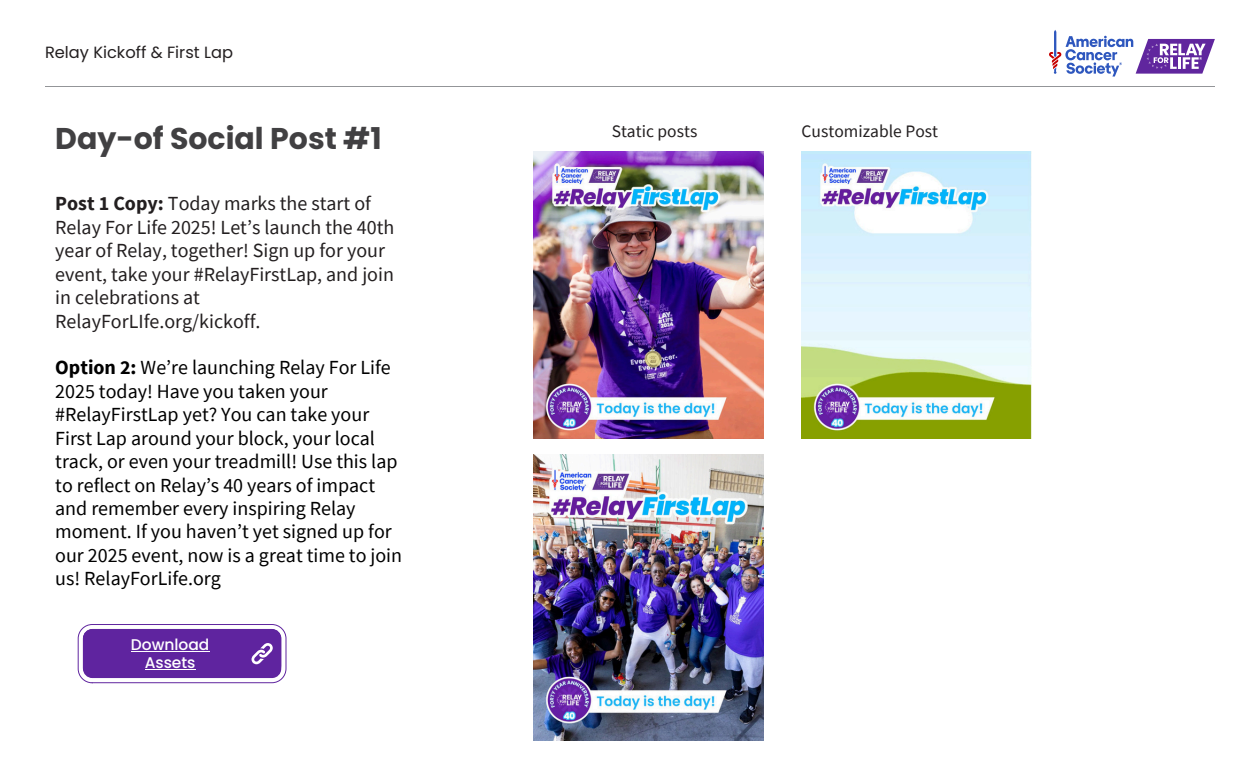
<style>
.page{position:relative;width:1260px;height:765px;background:#fff}
.page>*{position:absolute;margin:0;border:0;box-sizing:border-box;transform-origin:0 0}
.t1{font:700 30px "Poppins";color:#414042}
.t2{font:20px/23.5px "Source Sans Pro";color:#000}
.t3{font:20px/23.5px "Source Sans Pro";color:#231f20}
.t4{font:17.5px "Source Sans Pro";color:#231f20}
.t5{font:16.25px "Poppins";color:#231f20}
.t6{font:500 15.5px "Poppins";color:#fff}
.s1{font-weight:700}
</style>
<div class="page">
<hr style="left:45px;top:86px;width:1170px;height:1px;background:#939598">
<img style="left:534px;top:152px;width:229px;height:286px">
<svg style="left:1049px;top:30px;width:166px;height:47px"></svg>
<div style="left:78px;top:624px;width:208px;height:59px;border:1px solid #fff;border-radius:14px"></div>
<div style="left:83px;top:629px;width:198px;height:49px;background:#5f249f;border-radius:9px"></div>
<svg style="left:83px;top:629px;width:198px;height:36px"></svg>
<hr style="left:131px;top:651px;width:78px;height:1px;background:#fff">
<hr style="left:145px;top:669px;width:51px;height:1px;background:#fff">
<img style="left:534px;top:454px;width:229px;height:287px">
<img style="left:802px;top:152px;width:229px;height:286px">
<h3 class="t5" style="left:45px;top:41px;width:190px">Relay Kickoff &amp; First Lap</h3>
<p class="t1" style="left:55px;top:117px;width:328px">Day-of Social Post #1</p>
<p class="t4" style="left:612px;top:120px;width:87px">Static posts</p>
<p class="t3" style="left:55px;top:192px;width:341px"><span class="s1">Post 1 Copy:</span> Today marks the start of Relay For Life 2025! Let’s launch the 40th year of Relay, together! Sign up for your event, take your #RelayFirstLap, and join in celebrations at RelayForLIfe.org/kickoff.</p>
<h1 class="t2" style="left:55px;top:356px;width:348px"><span class="s1">Option 2:</span> We’re launching Relay For Life 2025 today! Have you taken your #RelayFirstLap yet? You can take your First Lap around your block, your local track, or even your treadmill! Use this lap to reflect on Relay’s 40 years of impact and remember every inspiring Relay moment. If you haven’t yet signed up for our 2025 event, now is a great time to join us! RelayForLife.org</h1>
<h2 class="t6" style="left:131px;top:634px;width:80px">Download</h2>
<h2 class="t6" style="left:145px;top:651px;width:52px">Assets</h2>
<h3 class="t4" style="left:802px;top:120px;width:138px">Customizable Post</h3>
</div>
